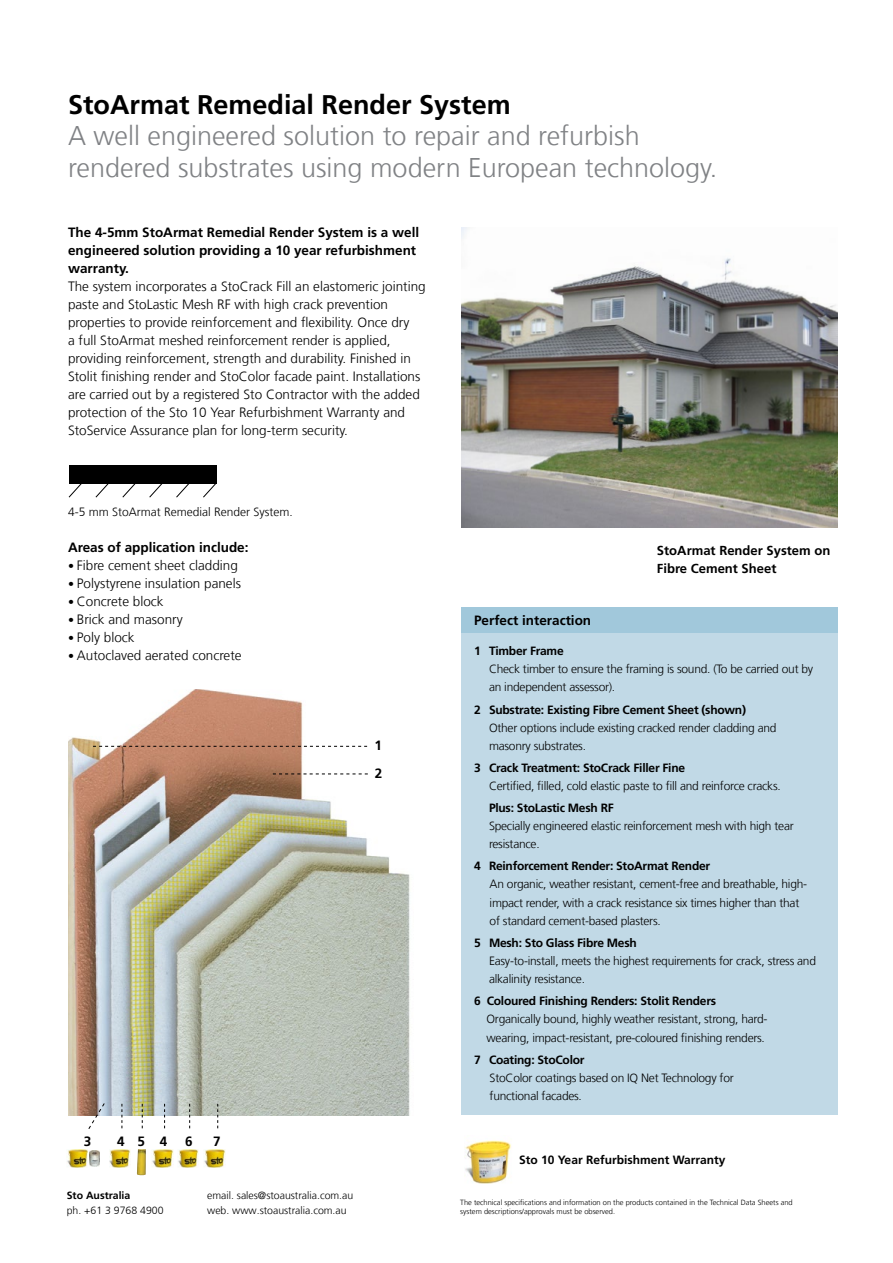
<style>
.page{position:relative;width:893px;height:1263px;background:#fff}
.page>*{position:absolute;margin:0;border:0;box-sizing:border-box;transform-origin:0 0}
.t1{font:300 27px/31.5px "Sto Frutiger";color:#808285}
.t2{font:700 27px "Sto Frutiger";color:#000}
.t3{font:300 13.5px/18.1px "Sto Frutiger";color:#000}
.t4{font:700 13.5px/18.1px "Sto Frutiger";color:#000}
.t5{font:700 13.05px/18px "Sto Frutiger";color:#000}
.t6{font:300 12px/18px "Sto Frutiger";letter-spacing:-.02em;color:#000}
.t7{font:700 12px "Sto Frutiger";letter-spacing:-.02em;color:#000}
.t8{font:300 12px "Sto Frutiger";color:#000}
.t9{font:700 12px "Sto Frutiger";color:#000}
.t10{font:300 10.5px/15px "Sto Frutiger";color:#000}
.t11{font:700 10.5px "Sto Frutiger";color:#000}
.t12{font:300 7.5px/9px "Sto Frutiger";color:#000}
.s1{font-size:12px}
</style>
<div class="page">
<div style="left:461px;top:629px;width:377px;height:486px;background:#c1d9e6"></div>
<img style="left:461px;top:227px;width:377px;height:300px">
<div style="left:461px;top:607px;width:377px;height:25px;background:#a1c8db"></div>
<img style="left:465px;top:1140px;width:46px;height:44px">
<img style="left:68px;top:690px;width:342px;height:425px">
<img style="left:137px;top:1149px;width:9px;height:26px">
<svg style="left:189px;top:1104px;width:1px;height:24px"></svg>
<svg style="left:164px;top:1104px;width:1px;height:24px"></svg>
<svg style="left:142px;top:1104px;width:1px;height:24px"></svg>
<svg style="left:122px;top:1104px;width:1px;height:24px"></svg>
<svg style="left:217px;top:1104px;width:1px;height:24px"></svg>
<img style="left:67px;top:1149px;width:33px;height:18px">
<svg style="left:88px;top:1102px;width:17px;height:27px"></svg>
<svg style="left:93px;top:746px;width:274px;height:1px"></svg>
<svg style="left:273px;top:773px;width:95px;height:1px"></svg>
<img style="left:109px;top:1149px;width:22px;height:18px">
<img style="left:152px;top:1149px;width:21px;height:18px">
<img style="left:178px;top:1149px;width:21px;height:18px">
<img style="left:204px;top:1149px;width:21px;height:18px">
<div style="left:69px;top:466px;width:147px;height:18px;background:#000"></div>
<svg style="left:68px;top:484px;width:14px;height:14px"></svg>
<svg style="left:95px;top:484px;width:14px;height:14px"></svg>
<svg style="left:122px;top:484px;width:14px;height:14px"></svg>
<svg style="left:149px;top:484px;width:13px;height:14px"></svg>
<svg style="left:176px;top:484px;width:13px;height:14px"></svg>
<svg style="left:203px;top:484px;width:13px;height:14px"></svg>
<h1 class="t2" style="left:68px;top:89px;width:444px">StoArmat Remedial Render System</h1>
<h1 class="t1" style="left:68px;top:120px;width:651px">A well engineered solution to repair and refurbish rendered substrates using modern European technology.</h1>
<p class="t4" style="left:68px;top:223px;width:353px">The 4-5mm StoArmat Remedial Render System is a well engineered solution providing a 10 year refurbishment warranty.</p>
<p class="t3" style="left:68px;top:277px;width:359px">The system incorporates a StoCrack Fill an elastomeric jointing paste and StoLastic Mesh RF with high crack prevention properties to provide reinforcement and flexibility. Once dry<br>a full StoArmat meshed reinforcement render is applied, providing reinforcement, strength and durability. Finished in Stolit finishing render and StoColor facade paint. Installations are carried out by a registered Sto Contractor with the added protection of the Sto 10 Year Refurbishment Warranty and StoService Assurance plan for long-term security.</p>
<p class="t8" style="left:68px;top:505px;width:226px">4-5 mm StoArmat Remedial Render System.</p>
<p class="t4" style="left:68px;top:539px;width:182px">Areas of application include:</p>
<p class="t3" style="left:68px;top:557px;width:171px"><span class="s1">•</span> Fibre cement sheet cladding</p>
<p class="t3" style="left:68px;top:575px;width:174px"><span class="s1">•</span> Polystyrene insulation panels</p>
<p class="t3" style="left:68px;top:593px;width:97px"><span class="s1">•</span> Concrete block</p>
<p class="t3" style="left:68px;top:611px;width:116px"><span class="s1">•</span> Brick and masonry</p>
<p class="t3" style="left:68px;top:629px;width:68px"><span class="s1">•</span> Poly block</p>
<p class="t3" style="left:68px;top:647px;width:175px"><span class="s1">•</span> Autoclaved aerated concrete</p>
<p class="t4" style="left:374px;top:732px;width:10px;line-height:27.6px">1<br>2</p>
<p class="t4" style="left:84px;top:1132px;width:9px">3</p>
<p class="t4" style="left:117px;top:1132px;width:52px">454</p>
<p class="t4" style="left:185px;top:1132px;width:9px">6</p>
<p class="t4" style="left:213px;top:1132px;width:9px">7</p>
<p class="t11" style="left:67px;top:1189px;width:65px">Sto Australia</p>
<p class="t10" style="left:67px;top:1203px;width:98px">ph. +61 3 9768 4900</p>
<p class="t10" style="left:207px;top:1188px;width:148px">email. sales@stoaustralia.com.au web. www.stoaustralia.com.au</p>
<p class="t4" style="left:474px;top:611px;width:119px">Perfect interaction</p>
<p class="t5" style="left:657px;top:542px;width:175px">StoArmat Render System on<br>Fibre Cement Sheet</p>
<p class="t7" style="left:474px;top:644px;width:91px">1 Timber Frame</p>
<p class="t6" style="left:489px;top:660px;width:326px">Check timber to ensure the framing is sound. (To be carried out by an independent assessor).</p>
<p class="t7" style="left:474px;top:702px;width:273px">2 Substrate: Existing Fibre Cement Sheet (shown)</p>
<p class="t6" style="left:489px;top:718px;width:289px">Other options include existing cracked render cladding and masonry substrates.</p>
<p class="t7" style="left:474px;top:761px;width:212px">3 Crack Treatment: StoCrack Filler Fine</p>
<p class="t6" style="left:489px;top:777px;width:293px">Certified, filled, cold elastic paste to fill and reinforce cracks.</p>
<p class="t7" style="left:489px;top:801px;width:126px">Plus: StoLastic Mesh RF</p>
<p class="t6" style="left:489px;top:817px;width:306px">Specially engineered elastic reinforcement mesh with high tear resistance.</p>
<p class="t7" style="left:474px;top:859px;width:238px">4 Reinforcement Render: StoArmat Render</p>
<p class="t6" style="left:490px;top:875px;width:319px">An organic, weather resistant, cement-free and breathable, high&shy;impact render, with a crack resistance six times higher than that of standard cement-based plasters.</p>
<p class="t7" style="left:474px;top:936px;width:164px">5 Mesh: Sto Glass Fibre Mesh</p>
<p class="t6" style="left:489px;top:952px;width:329px">Easy-to-install, meets the highest requirements for crack, stress and alkalinity resistance.</p>
<p class="t7" style="left:474px;top:994px;width:243px">6 Coloured Finishing Renders: Stolit Renders</p>
<p class="t6" style="left:486px;top:1010px;width:283px">Organically bound, highly weather resistant, strong, hard&shy;wearing, impact-resistant, pre-coloured finishing renders.</p>
<p class="t7" style="left:474px;top:1052px;width:112px">7 Coating: StoColor</p>
<p class="t6" style="left:490px;top:1069px;width:246px">StoColor coatings based on IQ Net Technology for functional facades.</p>
<p class="t9" style="left:519px;top:1152px;width:208px">Sto 10 Year Refurbishment Warranty</p>
<p class="t12" style="left:460px;top:1198px;width:334px">The technical specifications and information on the products contained in the Technical Data Sheets and system descriptions/approvals must be observed.</p>
</div>
